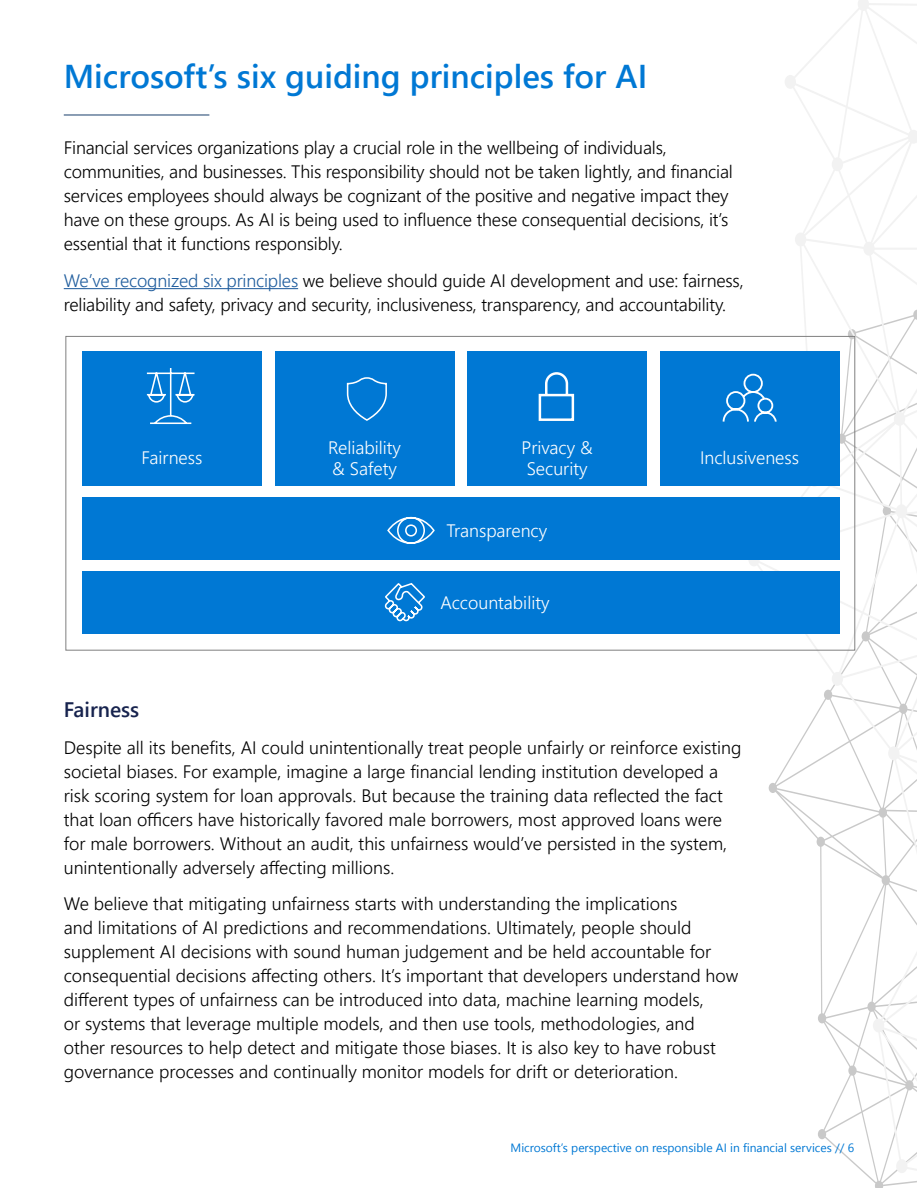
<style>
.page{position:relative;width:918px;height:1188px;background:#fff}
.page>*{position:absolute;margin:0;border:0;box-sizing:border-box;transform-origin:0 0}
.t1{font:600 33px "Segoe UI";color:#0078d4}
.t2{font:600 21px "Segoe UI";color:#17234e}
.t3{font:300 18px/24px "Segoe UI";color:#000}
.t4{font:300 18px/21.6px "Segoe UI";color:#fff}
.t5{font:12px "Segoe UI";color:#0078d4}
.s1{color:#215e9e}
</style>
<div class="page">
<svg style="left:818px;top:855px;width:99px;height:333px"></svg>
<svg style="left:748px;top:0;width:169px;height:855px"></svg>
<svg style="left:873px;top:951px;width:44px;height:222px"></svg>
<hr style="left:64px;top:288px;width:234px;height:1px;background:#215e9e">
<div style="left:82px;top:351px;width:180px;height:135px;background:#0078d4"></div>
<div style="left:275px;top:351px;width:180px;height:135px;background:#0078d4"></div>
<div style="left:467px;top:351px;width:180px;height:135px;background:#0078d4"></div>
<div style="left:660px;top:351px;width:180px;height:135px;background:#0078d4"></div>
<div style="left:82px;top:571px;width:758px;height:62px;background:#0078d4"></div>
<div style="left:82px;top:498px;width:758px;height:62px;background:#0078d4"></div>
<svg style="left:384px;top:583px;width:41px;height:39px"></svg>
<svg style="left:387px;top:516px;width:48px;height:28px"></svg>
<svg style="left:146px;top:368px;width:49px;height:57px"></svg>
<svg style="left:346px;top:377px;width:41px;height:44px"></svg>
<svg style="left:538px;top:372px;width:37px;height:49px"></svg>
<svg style="left:722px;top:373px;width:55px;height:49px"></svg>
<hr style="left:64px;top:115px;width:145px;height:1px;background:#183e6b">
<h1 class="t1" style="left:64px;top:51px;width:585px">Microsoft’s six guiding principles for AI</h1>
<p class="t3" style="left:64px;top:135px;width:671px">Financial services organizations play a crucial role in the wellbeing of individuals, communities, and businesses. This responsibility should not be taken lightly, and financial services employees should always be cognizant of the positive and negative impact they have on these groups. As AI is being used to influence these consequential decisions, it’s essential that it functions responsibly.</p>
<p class="t3" style="left:64px;top:268px;width:681px"><span class="s1">We’ve recognized six principles</span> we believe should guide AI development and use: fairness, reliability and safety, privacy and security, inclusiveness, transparency, and accountability.</p>
<p class="t4" style="left:142px;top:447px;width:62px">Fairness</p>
<p class="t4" style="left:328px;top:436px;width:74px">Reliability &amp; Safety</p>
<p class="t4" style="left:521px;top:436px;width:73px">Privacy &amp;<br>Security</p>
<p class="t4" style="left:700px;top:447px;width:101px">Inclusiveness</p>
<p class="t4" style="left:446px;top:519px;width:102px">Transparency</p>
<p class="t4" style="left:440px;top:591px;width:111px">Accountability</p>
<p class="t2" style="left:64px;top:694px;width:77px">Fairness</p>
<p class="t3" style="left:64px;top:734px;width:679px">Despite all its benefits, AI could unintentionally treat people unfairly or reinforce existing societal biases. For example, imagine a large financial lending institution developed a risk scoring system for loan approvals. But because the training data reflected the fact that loan officers have historically favored male borrowers, most approved loans were for male borrowers. Without an audit, this unfairness would’ve persisted in the system, unintentionally adversely affecting millions.</p>
<p class="t3" style="left:64px;top:891px;width:676px">We believe that mitigating unfairness starts with understanding the implications<br>and limitations of AI predictions and recommendations. Ultimately, people should supplement AI decisions with sound human judgement and be held accountable for consequential decisions affecting others. It’s important that developers understand how different types of unfairness can be introduced into data, machine learning models,<br>or systems that leverage multiple models, and then use tools, methodologies, and other resources to help detect and mitigate those biases. It is also key to have robust governance processes and continually monitor models for drift or deterioration.</p>
<p class="t5" style="left:511px;top:1139px;width:345px">Microsoft’s perspective on responsible AI in financial services // 6</p>
</div>
